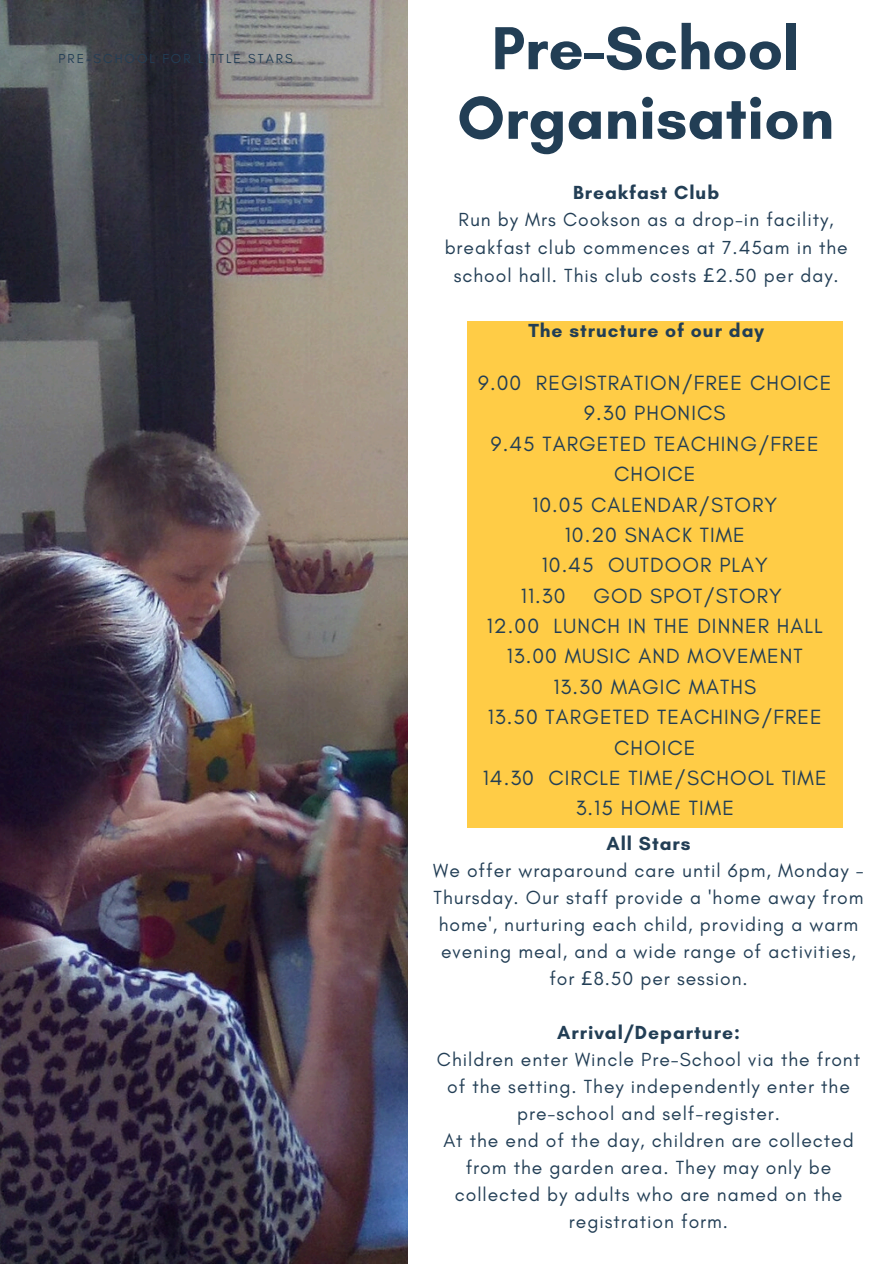
<style>
.page{position:relative;width:894px;height:1264px;background:#fff}
.page>*{position:absolute;margin:0;border:0;box-sizing:border-box;transform-origin:0 0}
.t1{font:700 61.8px/69.6px "Glacial Indifference";color:#223e55;text-align:center}
.t2{font:21px "Glacial Indifference";letter-spacing:.05em;color:#223e55}
.t3{font:19.35px/27px "Glacial Indifference";letter-spacing:.05em;color:#223e55;text-align:center}
.t4{font:700 19.35px "Glacial Indifference";letter-spacing:.05em;color:#223e55}
.t5{font:13.2px "Glacial Indifference";letter-spacing:.15em;color:#223e55}
.s1{font-weight:700}
.s2{font-family:"Noto Sans"}
</style>
<div class="page">
<img style="left:0;top:0;width:407px;height:1263px">
<div style="left:467px;top:321px;width:375px;height:506px;background:#ffcc46"></div>
<h4 class="t5" style="left:58px;top:50px;width:235px">PRE-SCHOOL FOR LITTLE STARS</h4>
<p class="t1" style="left:457px;top:13px;width:378px">Pre-School<br>Organisation</p>
<h1 class="t3" style="left:444px;top:178px;width:404px;line-height:27.6px"><span class="s1">Breakfast Club<br></span>Run by Mrs Cookson as a drop-in facility, breakfast club commences at 7.45am in the school hall. This club costs <span class="s2">£</span>2.50 per day.</h1>
<h5 class="t4" style="left:528px;top:318px;width:237px">The structure of our day</h5>
<p class="t2" style="left:478px;top:370px;width:354px">9.00 REGISTRATION/FREE CHOICE</p>
<p class="t2" style="left:584px;top:400px;width:143px">9.30 PHONICS</p>
<p class="t2" style="left:491px;top:431px;width:329px">9.45 TARGETED TEACHING/FREE</p>
<p class="t2" style="left:614px;top:461px;width:83px">CHOICE</p>
<p class="t2" style="left:532px;top:491px;width:246px">10.05 CALENDAR/STORY</p>
<p class="t2" style="left:564px;top:522px;width:181px">10.20 SNACK TIME</p>
<p class="t2" style="left:541px;top:552px;width:227px">10.45 OUTDOOR PLAY</p>
<p class="t2" style="left:521px;top:582px;width:46px">11.30</p>
<p class="t2" style="left:593px;top:582px;width:190px">GOD SPOT/STORY</p>
<p class="t2" style="left:486px;top:613px;width:337px">12.00 LUNCH IN THE DINNER HALL</p>
<p class="t2" style="left:506px;top:643px;width:297px">13.00 MUSIC AND MOVEMENT</p>
<p class="t2" style="left:553px;top:674px;width:204px">13.30 MAGIC MATHS</p>
<p class="t2" style="left:487px;top:704px;width:335px">13.50 TARGETED TEACHING/FREE</p>
<p class="t2" style="left:614px;top:734px;width:83px">CHOICE</p>
<p class="t2" style="left:482px;top:765px;width:345px">14.30 CIRCLE TIME/SCHOOL TIME</p>
<p class="t2" style="left:575px;top:795px;width:160px">3.15 HOME TIME</p>
<h2 class="t3" style="left:433px;top:829px;width:432px"><span class="s1">All Stars<br></span>We offer wraparound care until 6pm, Monday - Thursday. Our staff provide a 'home away from home', nurturing each child, providing a warm evening meal, and a wide range of activities, for <span class="s2">£</span>8.50 per session.</h2>
<h3 class="t3" style="left:437px;top:1018px;width:424px"><span class="s1">Arrival/Departure:<br></span>Children enter Wincle Pre-School via the front of the setting. They independently enter the pre-school and self-register.<br>At the end of the day, children are collected from the garden area. They may only be collected by adults who are named on the registration form.</h3>
</div>
